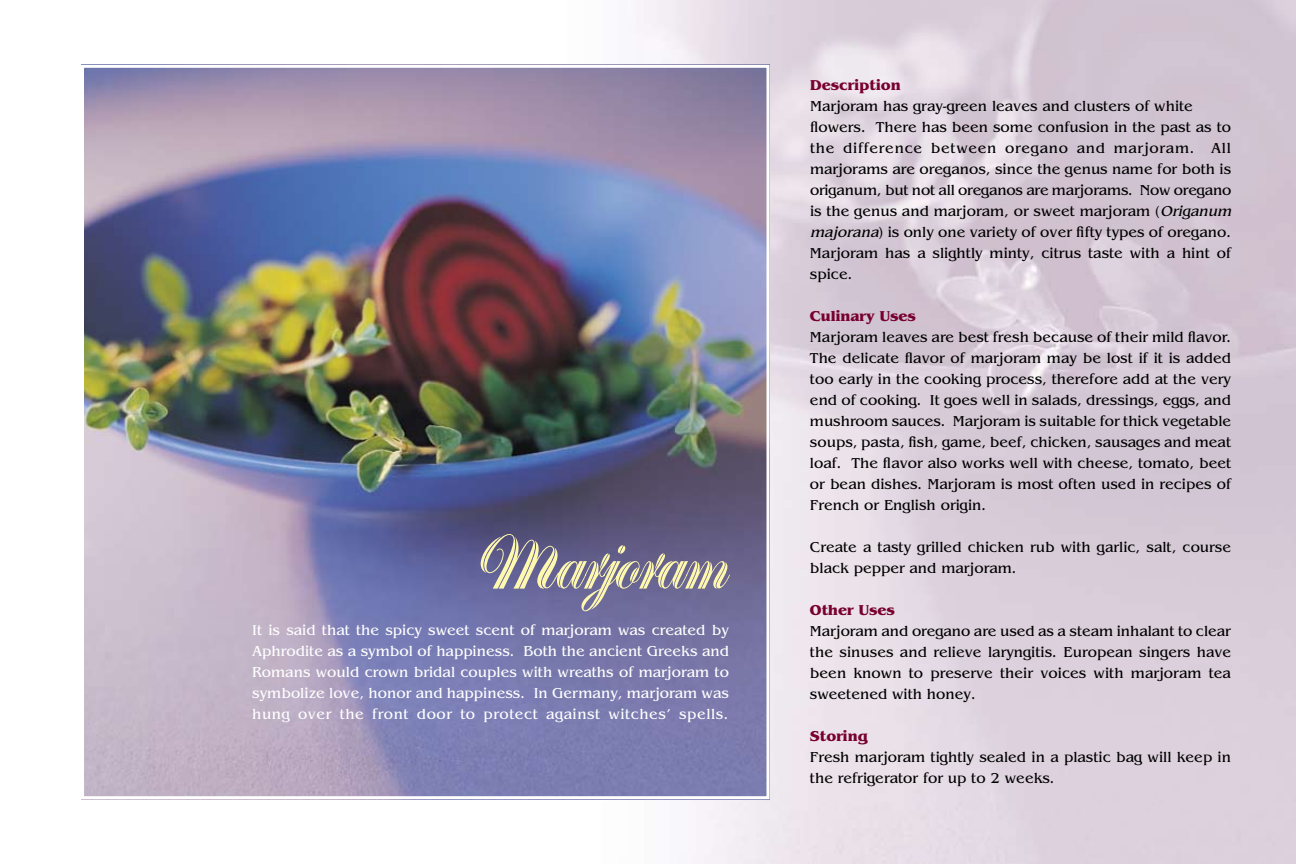
<style>
.page{position:relative;width:1296px;height:864px;background:#fff}
.page>*{position:absolute;margin:0;border:0;box-sizing:border-box;transform-origin:0 0}
.t1{font:15px/21px "Benguiat";color:#000}
.t2{font:15px/21px "Benguiat";letter-spacing:.035em;color:#fff;text-align:justify}
.t3{font:700 15px "Benguiat";color:#78002f}
.s1{font-style:italic}
</style>
<div class="page">
<img style="left:85px;top:69px;width:681px;height:726px">
<svg style="left:481px;top:534px;width:249px;height:77px"></svg>
<div style="left:81px;top:65px;width:689px;height:734px;border:3px solid #fff"></div>
<p class="t2" style="left:252px;top:620px;width:478px">It is said that the spicy sweet scent of marjoram was created by Aphrodite as a symbol of happiness. Both the ancient Greeks and Romans would crown bridal couples with wreaths of marjoram to symbolize love, honor and happiness. In Germany, marjoram was hung over the front door to protect against witches’ spells.</p>
<p class="t3" style="left:810px;top:77px;width:92px">Description</p>
<p class="t1" style="left:810px;top:96px;width:426px">Marjoram has gray-green leaves and clusters of white flowers. There has been some confusion in the past as to the difference between oregano and marjoram. All marjorams are oreganos, since the genus name for both is origanum, but not all oreganos are marjorams. Now oregano is the genus and marjoram, or sweet marjoram (<span class="s1">Origanum majorana</span>) is only one variety of over fifty types of oregano.<br>Marjoram has a slightly minty, citrus taste with a hint of spice.</p>
<p class="t3" style="left:810px;top:308px;width:107px">Culinary Uses</p>
<p class="t1" style="left:810px;top:327px;width:423px;text-align:justify">Marjoram leaves are best fresh because of their mild flavor.<br>The delicate flavor of marjoram may be lost if it is added too early in the cooking process, therefore add at the very end of cooking. It goes well in salads, dressings, eggs, and mushroom sauces. Marjoram is suitable for thick vegetable soups, pasta, fish, game, beef, chicken, sausages and meat loaf. The flavor also works well with cheese, tomato, beet or bean dishes. Marjoram is most often used in recipes of French or English origin.</p>
<p class="t1" style="left:810px;top:537px;width:423px">Create a tasty grilled chicken rub with garlic, salt, course black pepper and marjoram.</p>
<p class="t3" style="left:810px;top:602px;width:86px">Other Uses</p>
<p class="t1" style="left:810px;top:621px;width:423px;text-align:justify">Marjoram and oregano are used as a steam inhalant to clear the sinuses and relieve laryngitis. European singers have been known to preserve their voices with marjoram tea sweetened with honey.</p>
<p class="t3" style="left:810px;top:728px;width:59px">Storing</p>
<p class="t1" style="left:810px;top:747px;width:423px">Fresh marjoram tightly sealed in a plastic bag will keep in the refrigerator for up to 2 weeks.</p>
</div>
